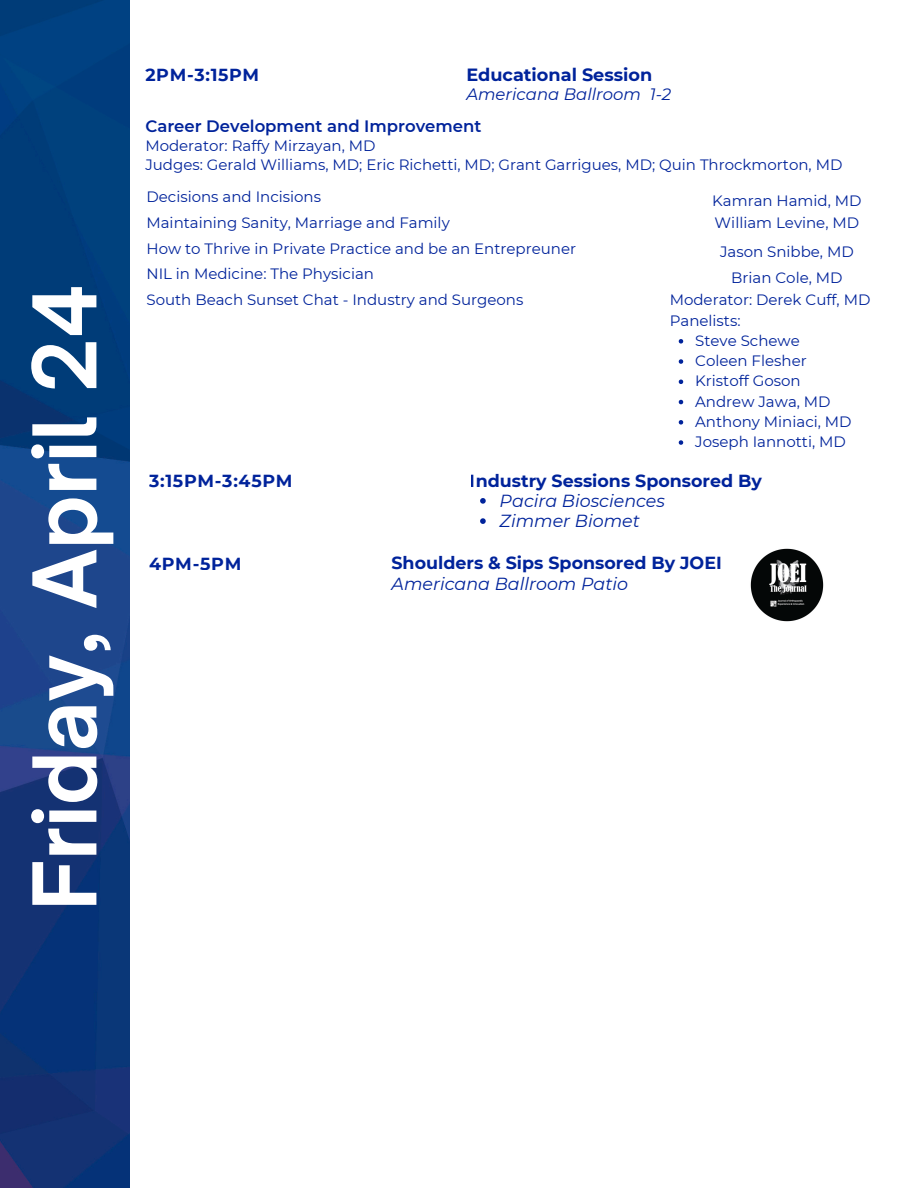
<style>
.page{position:relative;width:918px;height:1188px;background:#fff}
.page>*{position:absolute;margin:0;border:0;box-sizing:border-box;transform-origin:0 0}
.t1{font:700 84px "Open Sauce One";color:#fff}
.t2{font:700 17.7px "Montserrat";color:#00239b}
.t3{font:700 17.4px "Montserrat";color:#00239b}
.t4{font:italic 17.4px/20.2px "Montserrat";color:#00239b}
.t5{font:700 17.4px "Montserrat";letter-spacing:.04em;color:#00239b}
.t6{font:600 16.5px "Montserrat";color:#00239b}
.t7{font:italic 16.5px "Montserrat";color:#00239b}
.t8{font:15px "Montserrat";color:#00239b}
</style>
<div class="page">
<img style="left:0;top:0;width:130px;height:1188px">
<svg style="left:679px;top:339px;width:4px;height:5px"></svg>
<svg style="left:679px;top:359px;width:4px;height:5px"></svg>
<svg style="left:679px;top:380px;width:4px;height:4px"></svg>
<svg style="left:679px;top:400px;width:4px;height:4px"></svg>
<svg style="left:679px;top:420px;width:4px;height:5px"></svg>
<svg style="left:679px;top:440px;width:4px;height:5px"></svg>
<svg style="left:480px;top:498px;width:6px;height:6px"></svg>
<svg style="left:480px;top:518px;width:6px;height:6px"></svg>
<img style="left:750px;top:548px;width:74px;height:74px">
<h1 class="t1" style="left:12px;top:911px;width:628px;rotate:-90deg">Friday, April 24</h1>
<p class="t3" style="left:145px;top:64px;width:115px">2PM-3:15PM</p>
<p class="t2" style="left:466px;top:64px;width:188px">Educational Session</p>
<p class="t7" style="left:466px;top:84px;width:206px">Americana Ballroom 1-2</p>
<p class="t6" style="left:145px;top:116px;width:338px">Career Development and Improvement</p>
<p class="t8" style="left:145px;top:137px;width:232px">Moderator: Raffy Mirzayan, MD</p>
<p class="t8" style="left:145px;top:156px;width:699px">Judges: Gerald Williams, MD; Eric Richetti, MD; Grant Garrigues, MD; Quin Throckmorton, MD</p>
<p class="t8" style="left:146px;top:187px;width:176px">Decisions and Incisions</p>
<p class="t8" style="left:712px;top:191px;width:151px">Kamran Hamid, MD</p>
<p class="t8" style="left:146px;top:213px;width:305px">Maintaining Sanity, Marriage and Family</p>
<p class="t8" style="left:715px;top:213px;width:146px">William Levine, MD</p>
<p class="t8" style="left:146px;top:239px;width:431px">How to Thrive in Private Practice and be an Entrepreuner</p>
<p class="t8" style="left:720px;top:243px;width:135px">Jason Snibbe, MD</p>
<p class="t8" style="left:146px;top:265px;width:229px">NIL in Medicine: The Physician</p>
<p class="t8" style="left:731px;top:269px;width:113px">Brian Cole, MD</p>
<p class="t8" style="left:146px;top:291px;width:378px">South Beach Sunset Chat - Industry and Surgeons</p>
<p class="t8" style="left:670px;top:291px;width:202px">Moderator: Derek Cuff, MD</p>
<p class="t8" style="left:670px;top:311px;width:72px">Panelists:</p>
<p class="t8" style="left:695px;top:331px;width:106px">Steve Schewe</p>
<p class="t8" style="left:695px;top:352px;width:113px">Coleen Flesher</p>
<p class="t8" style="left:695px;top:372px;width:107px">Kristoff Goson</p>
<p class="t8" style="left:695px;top:392px;width:137px">Andrew Jawa, MD</p>
<p class="t8" style="left:695px;top:412px;width:158px">Anthony Miniaci, MD</p>
<p class="t8" style="left:695px;top:433px;width:152px">Joseph Iannotti, MD</p>
<p class="t5" style="left:149px;top:470px;width:145px">3:15PM-3:45PM</p>
<p class="t3" style="left:470px;top:470px;width:293px">Industry Sessions Sponsored By</p>
<p class="t4" style="left:500px;top:491px;width:167px">Pacira Biosciences<br>Zimmer Biomet</p>
<p class="t3" style="left:149px;top:553px;width:94px">4PM-5PM</p>
<p class="t3" style="left:392px;top:552px;width:332px">Shoulders &amp; Sips Sponsored By JOEI</p>
<p class="t4" style="left:392px;top:573px;width:238px">Americana Ballroom Patio</p>
</div>
